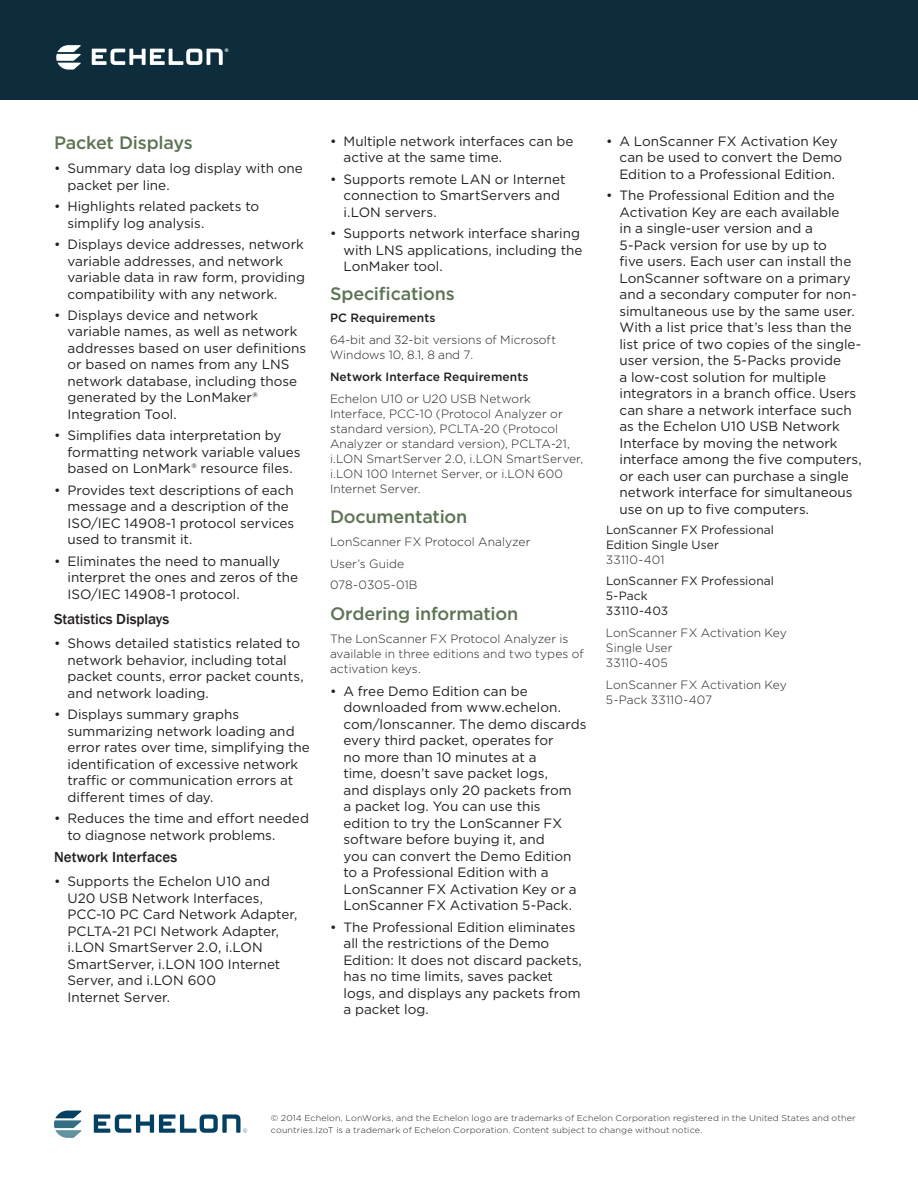
<style>
.page{position:relative;width:918px;height:1188px;background:#fff}
.page>*{position:absolute;margin:0;border:0;box-sizing:border-box;transform-origin:0 0}
.subheads{font:500 18px "Gotham";letter-spacing:-.01em;color:#5c7453}
.Feature_sub{font:500 15px "Franklin Gothic";color:#231f20}
.Sub-Subheads{font:500 15px "Franklin Gothic";letter-spacing:.005em;color:#231f20}
.Number_Bullet{font:13.5px/16.5px "Gotham";color:#231f20}
.body{font:300 12px/15px "Gotham";letter-spacing:.005em;color:#231f20}
.body-2{font:12px/15px "Gotham";letter-spacing:.005em;color:#231f20}
.SubSub2{font:500 12px "Gotham";letter-spacing:.01em;color:#231f20}
.disclaimer{font:300 8.55px/11.2px "Gotham";letter-spacing:.015em;color:#231f20;scale:1.06 1}
.t1{font:700 5.1px "Helvetica";color:#fff}
.s1{font-weight:300}
</style>
<div class="page">
<div style="left:0;top:0;width:918px;height:100px;background:#0d2d3d"></div>
<svg style="left:92px;top:49px;width:131px;height:16px"></svg>
<svg style="left:56px;top:45px;width:25px;height:25px"></svg>
<svg style="left:94px;top:1114px;width:153px;height:19px"></svg>
<svg style="left:54px;top:1111px;width:27px;height:27px"></svg>
<p class="t1" style="left:225px;top:47px;width:5px">®</p>
<p class="subheads" style="left:54px;top:131px;width:140px">Packet Displays</p>
<p class="Number_Bullet" style="left:68px;top:160px;width:237px;text-indent:-14px">• Summary data log display with one packet per line.</p>
<p class="Number_Bullet" style="left:68px;top:198px;width:193px;text-indent:-14px">• Highlights related packets to simplify log analysis.</p>
<p class="Number_Bullet" style="left:68px;top:236px;width:239px;text-indent:-14px">• Displays device addresses, network variable addresses, and network variable data in raw form, providing compatibility with any network.</p>
<p class="Number_Bullet" style="left:68px;top:307px;width:240px;text-indent:-14px">• Displays device and network variable names, as well as network addresses based on user definitions or based on names from any LNS network database, including those generated by the LonMaker®<br>Integration Tool.</p>
<p class="Number_Bullet" style="left:68px;top:427px;width:234px;text-indent:-14px">• Simplifies data interpretation by formatting network variable values based on LonMark® resource files.</p>
<p class="Number_Bullet" style="left:68px;top:481px;width:228px;text-indent:-14px">• Provides text descriptions of each message and a description of the<br>ISO/IEC 14908-1 protocol services used to transmit it.</p>
<p class="Number_Bullet" style="left:68px;top:552px;width:232px;text-indent:-14px">• Eliminates the need to manually interpret the ones and zeros of the<br>ISO/IEC 14908-1 protocol.</p>
<p class="Feature_sub" style="left:54px;top:610px;width:117px">Statistics Displays</p>
<p class="Number_Bullet" style="left:68px;top:635px;width:238px;text-indent:-14px">• Shows detailed statistics related to network behavior, including total packet counts, error packet counts, and network loading.</p>
<p class="Number_Bullet" style="left:68px;top:706px;width:244px;text-indent:-14px">• Displays summary graphs summarizing network loading and error rates over time, simplifying the identification of excessive network traffic or communication errors at different times of day.</p>
<p class="Number_Bullet" style="left:68px;top:810px;width:243px;text-indent:-14px">• Reduces the time and effort needed to diagnose network problems.</p>
<p class="Sub-Subheads" style="left:54px;top:848px;width:125px">Network Interfaces</p>
<p class="Number_Bullet" style="left:68px;top:873px;width:231px;text-indent:-14px">• Supports the Echelon U10 and<br>U20 USB Network Interfaces,<br>PCC-10 PC Card Network Adapter,<br>PCLTA-21 PCI Network Adapter, i.LON SmartServer 2.0, i.LON<br>SmartServer, i.LON 100 Internet<br>Server, and i.LON 600<br>Internet Server.</p>
<p class="Number_Bullet" style="left:344px;top:132px;width:232px;text-indent:-14px">• Multiple network interfaces can be active at the same time.</p>
<p class="Number_Bullet" style="left:344px;top:170px;width:223px;text-indent:-14px">• Supports remote LAN or Internet connection to SmartServers and i.LON servers.</p>
<p class="Number_Bullet" style="left:344px;top:225px;width:240px;text-indent:-14px">• Supports network interface sharing with LNS applications, including the<br>LonMaker tool.</p>
<p class="subheads" style="left:330px;top:282px;width:126px">Specifications</p>
<p class="SubSub2" style="left:330px;top:310px;width:107px">PC Requirements</p>
<p class="body" style="left:330px;top:332px;width:228px">64-bit and 32-bit versions of Microsoft<br>Windows 10, 8.1, 8 and 7.</p>
<p class="SubSub2" style="left:330px;top:369px;width:200px">Network Interface Requirements</p>
<p class="body" style="left:330px;top:391px;width:255px">Echelon U10 or U20 USB Network Interface, PCC-10 (Protocol Analyzer or standard version), PCLTA-20 (Protocol Analyzer or standard version), PCLTA-21, i.LON SmartServer 2.0, i.LON SmartServer, i.LON 100 Internet Server, or i.LON 600<br>Internet Server.</p>
<p class="subheads" style="left:330px;top:505px;width:139px">Documentation</p>
<p class="body" style="left:330px;top:534px;width:202px">LonScanner FX Protocol Analyzer</p>
<p class="body" style="left:330px;top:556px;width:76px">User’s Guide</p>
<p class="body" style="left:330px;top:577px;width:89px">078-0305-01B</p>
<p class="subheads" style="left:330px;top:602px;width:190px">Ordering information</p>
<p class="body" style="left:330px;top:631px;width:255px">The LonScanner FX Protocol Analyzer is available in three editions and two types of activation keys.</p>
<p class="Number_Bullet" style="left:344px;top:683px;width:245px;text-indent:-14px">• A free Demo Edition can be downloaded from www.echelon. com/lonscanner. The demo discards every third packet, operates for<br>no more than 10 minutes at a<br>time, doesn’t save packet logs,<br>and displays only 20 packets from<br>a packet log. You can use this edition to try the LonScanner FX software before buying it, and<br>you can convert the Demo Edition to a Professional Edition with a<br>LonScanner FX Activation Key or a<br>LonScanner FX Activation 5-Pack.</p>
<p class="Number_Bullet" style="left:344px;top:918px;width:240px;text-indent:-14px">• The Professional Edition eliminates all the restrictions of the Demo<br>Edition: It does not discard packets, has no time limits, saves packet logs, and displays any packets from a packet log.</p>
<p class="Number_Bullet" style="left:620px;top:132px;width:224px;text-indent:-14px">• A LonScanner FX Activation Key can be used to convert the Demo<br>Edition to a Professional Edition.</p>
<p class="Number_Bullet" style="left:620px;top:187px;width:244px;text-indent:-14px">• The Professional Edition and the Activation Key are each available<br>in a single-user version and a 5-Pack version for use by up to<br>five users. Each user can install the LonScanner software on a primary and a secondary computer for non&shy;simultaneous use by the same user.<br>With a list price that’s less than the list price of two copies of the single&shy;user version, the 5-Packs provide<br>a low-cost solution for multiple integrators in a branch office. Users can share a network interface such as the Echelon U10 USB Network Interface by moving the network interface among the five computers, or each user can purchase a single network interface for simultaneous use on up to five computers.</p>
<p class="body-2" style="left:606px;top:522px;width:170px">LonScanner FX Professional<br>Edition Single User<br><span class="s1">33110-401</span></p>
<p class="body-2" style="left:606px;top:573px;width:170px">LonScanner FX Professional<br>5-Pack<br>33110-403</p>
<p class="body" style="left:606px;top:625px;width:182px">LonScanner FX Activation Key<br>Single User<br>33110-405</p>
<p class="body" style="left:606px;top:677px;width:182px">LonScanner FX Activation Key<br>5-Pack 33110-407</p>
<p class="disclaimer" style="left:271px;top:1112px;width:553px">© 2014 Echelon, LonWorks, and the Echelon logo are trademarks of Echelon Corporation registered in the United States and other countries.IzoT is a trademark of Echelon Corporation. Content subject to change without notice.</p>
</div>
